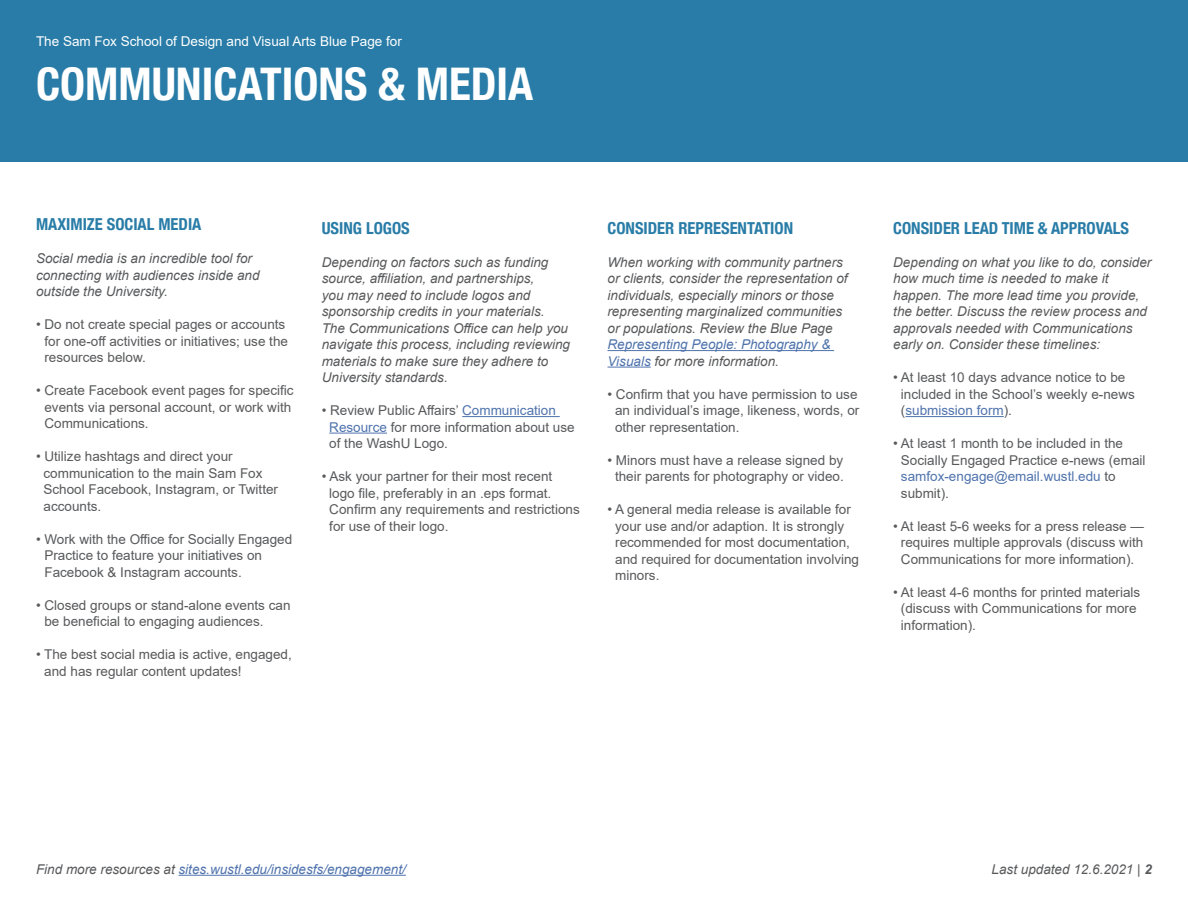
<style>
.page{position:relative;width:1188px;height:918px;background:#fff}
.page>*{position:absolute;margin:0;border:0;box-sizing:border-box;transform-origin:0 0}
.t1{font:700 condensed 45px "Helvetica Neue";color:#fff}
.t2{font:700 condensed 16.5px "Helvetica Neue";color:#287ca7}
.t3{font:13.5px/16.5px "Arial";color:#58595b}
.t4{font:italic 13.5px/16.5px "Arial";color:#58595b}
.t5{font:italic 13.5px/16.5px "Arial";color:#4f73ad}
.t6{font:13.5px "Arial";color:#fff}
.s1{color:#4f73ad}
.s2{color:#58595b}
.s3{font-weight:700}
</style>
<div class="page">
<div style="left:0;top:0;width:1188px;height:162px;background:#287ca7"></div>
<hr style="left:179px;top:875px;width:227px;height:1px;background:#4f73ad">
<hr style="left:462px;top:416px;width:98px;height:1px;background:#4f73ad">
<hr style="left:329px;top:433px;width:58px;height:1px;background:#4f73ad">
<hr style="left:608px;top:350px;width:226px;height:1px;background:#4f73ad">
<hr style="left:608px;top:367px;width:43px;height:1px;background:#4f73ad">
<hr style="left:905px;top:416px;width:99px;height:1px;background:#4f73ad">
<p class="t6" style="left:36px;top:32px;width:367px">The Sam Fox School of Design and Visual Arts Blue Page for</p>
<h1 class="t1" style="left:36px;top:47px;width:499px">COMMUNICATIONS &amp; MEDIA</h1>
<p class="t2" style="left:36px;top:211px;width:167px">MAXIMIZE SOCIAL MEDIA</p>
<p class="t4" style="left:36px;top:250px;width:225px">Social media is an incredible tool for connecting with audiences inside and outside the University.</p>
<p class="t3" style="left:44px;top:316px;width:245px;text-indent:-8px">• Do not create special pages or accounts for one-off activities or initiatives; use the resources below.</p>
<p class="t3" style="left:44px;top:382px;width:251px;text-indent:-8px">• Create Facebook event pages for specific events via personal account, or work with<br>Communications.</p>
<p class="t3" style="left:44px;top:448px;width:236px;text-indent:-8px">• Utilize hashtags and direct your communication to the main Sam Fox<br>School Facebook, Instagram, or Twitter accounts.</p>
<p class="t3" style="left:44px;top:530px;width:249px;text-indent:-8px">• Work with the Office for Socially Engaged<br>Practice to feature your initiatives on<br>Facebook &amp; Instagram accounts.</p>
<p class="t3" style="left:44px;top:596px;width:248px;text-indent:-8px">• Closed groups or stand-alone events can be beneficial to engaging audiences.</p>
<p class="t3" style="left:44px;top:646px;width:249px;text-indent:-8px">• The best social media is active, engaged, and has regular content updates!</p>
<p class="t2" style="left:322px;top:214px;width:90px">USING LOGOS</p>
<p class="t4" style="left:322px;top:254px;width:250px">Depending on factors such as funding source, affiliation, and partnerships,<br>you may need to include logos and sponsorship credits in your materials.<br>The Communications Office can help you navigate this process, including reviewing materials to make sure they adhere to University standards.</p>
<p class="t3" style="left:329px;top:402px;width:247px;text-indent:-8px">• Review Public Affairs’ <span class="s1">Communication<br>Resource</span> for more information about use of the WashU Logo.</p>
<p class="t3" style="left:329px;top:468px;width:252px;text-indent:-8px">• Ask your partner for their most recent logo file, preferably in an .eps format.<br>Confirm any requirements and restrictions for use of their logo.</p>
<p class="t2" style="left:608px;top:214px;width:187px">CONSIDER REPRESENTATION</p>
<p class="t4" style="left:608px;top:254px;width:242px">When working with community partners or clients, consider the representation of individuals, especially minors or those representing marginalized communities or populations. Review the Blue Page</p>
<p class="t5" style="left:608px;top:336px;width:224px">Representing People: Photography &amp;<br>Visuals <span class="s2">for more information.</span></p>
<p class="t3" style="left:615px;top:386px;width:246px;text-indent:-8px">• Confirm that you have permission to use an individual’s image, likeness, words, or other representation.</p>
<p class="t3" style="left:608px;top:452px;width:238px;text-align:center">• Minors must have a release signed by their parents for photography or video.</p>
<p class="t3" style="left:615px;top:501px;width:245px;text-indent:-8px">• A general media release is available for your use and/or adaption. It is strongly recommended for most documentation, and required for documentation involving minors.</p>
<p class="t2" style="left:893px;top:214px;width:237px">CONSIDER LEAD TIME &amp; APPROVALS</p>
<p class="t4" style="left:893px;top:254px;width:260px">Depending on what you like to do, consider how much time is needed to make it happen. The more lead time you provide, the better. Discuss the review process and approvals needed with Communications early on. Consider these timelines:</p>
<p class="t3" style="left:901px;top:369px;width:235px;text-indent:-8px">• At least 10 days advance notice to be included in the School’s weekly e-news (<span class="s1">submission form</span>).</p>
<p class="t3" style="left:901px;top:435px;width:246px;text-indent:-8px">• At least 1 month to be included in the<br>Socially Engaged Practice e-news (email <span class="s1">samfox-engage@email.wustl.edu</span> to submit).</p>
<p class="t3" style="left:893px;top:518px;width:252px;text-align:center">• At least 5-6 weeks for a press release — requires multiple approvals (discuss with<br>Communications for more information).</p>
<p class="t3" style="left:901px;top:584px;width:241px;text-indent:-8px">• At least 4-6 months for printed materials (discuss with Communications for more information).</p>
<p class="t5" style="left:36px;top:861px;width:371px"><span class="s2">Find more resources at</span> sites.wustl.edu/insidesfs/engagement/</p>
<p class="t4" style="left:992px;top:861px;width:162px">Last updated 12.6.2021 | <span class="s3">2</span></p>
</div>
